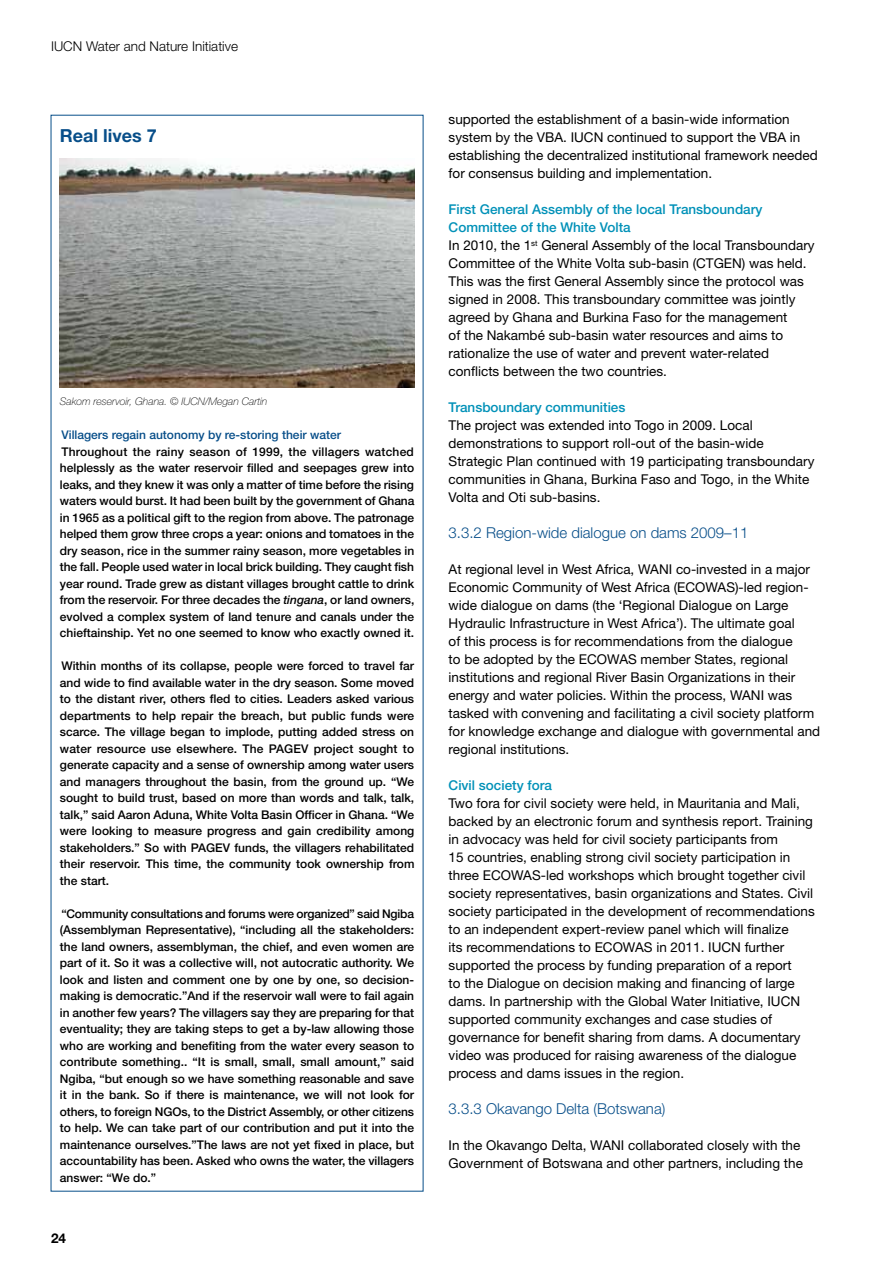
<style>
.page{position:relative;width:893px;height:1263px;background:#fff}
.page>*{position:absolute;margin:0;border:0;box-sizing:border-box;transform-origin:0 0}
.t1{font:700 18px "Helvetica Neue";color:#074e89}
.t2{font:300 15px "Helvetica Neue";color:#074e89}
.t3{font:13.5px/18px "Helvetica Neue";color:#000}
.t4{font:500 13.5px "Helvetica Neue";color:#0091b8}
.t5{font:300 13.5px "Helvetica Neue";color:#000}
.t6{font:700 13.5px "Helvetica Neue";color:#000}
.t7{font:500 12px/16.5px "Helvetica Neue";color:#000;text-align:justify}
.t8{font:500 12px "Helvetica Neue";color:#074e89}
.t9{font:italic 100 10.5px "Helvetica Neue";color:#000}
.s1{font-style:italic}
.s2{font-weight:500;color:#0091b8}
</style>
<div class="page">
<img style="left:60px;top:159px;width:354px;height:229px">
<p class="t5" style="left:51px;top:38px;width:189px">IUCN Water and Nature Initiative</p>
<h1 class="t1" style="left:60px;top:125px;width:98px">Real lives 7</h1>
<p class="t9" style="left:60px;top:396px;width:209px">Sakom reservoir, Ghana. © IUCN/Megan Cartin</p>
<p class="t8" style="left:61px;top:428px;width:281px">Villagers regain autonomy by re-storing their water</p>
<p class="t7" style="left:60px;top:443px;width:356px">Throughout the rainy season of 1999, the villagers watched helplessly as the water reservoir filled and seepages grew into leaks, and they knew it was only a matter of time before the rising waters would burst. It had been built by the government of Ghana in 1965 as a political gift to the region from above. The patronage helped them grow three crops a year: onions and tomatoes in the dry season, rice in the summer rainy season, more vegetables in the fall. People used water in local brick building. They caught fish year round. Trade grew as distant villages brought cattle to drink from the reservoir. For three decades the <span class="s1">tingana</span>, or land owners, evolved a complex system of land tenure and canals under the chieftainship. Yet no one seemed to know who exactly owned it.</p>
<p class="t7" style="left:60px;top:658px;width:356px">Within months of its collapse, people were forced to travel far and wide to find available water in the dry season. Some moved to the distant river, others fled to cities. Leaders asked various departments to help repair the breach, but public funds were scarce. The village began to implode, putting added stress on water resource use elsewhere. The PAGEV project sought to generate capacity and a sense of ownership among water users and managers throughout the basin, from the ground up. “We sought to build trust, based on more than words and talk, talk, talk,” said Aaron Aduna, White Volta Basin Officer in Ghana. “We were looking to measure progress and gain credibility among stakeholders.” So with PAGEV funds, the villagers rehabilitated their reservoir. This time, the community took ownership from the start.</p>
<p class="t7" style="left:60px;top:905px;width:356px">“Community consultations and forums were organized” said Ngiba (Assemblyman Representative), “including all the stakeholders: the land owners, assemblyman, the chief, and even women are part of it. So it was a collective will, not autocratic authority. We look and listen and comment one by one by one, so decision&shy;making is democratic.”And if the reservoir wall were to fail again in another few years? The villagers say they are preparing for that eventuality; they are taking steps to get a by-law allowing those who are working and benefiting from the water every season to contribute something.. “It is small, small, small amount,” said Ngiba, “but enough so we have something reasonable and save it in the bank. So if there is maintenance, we will not look for others, to foreign NGOs, to the District Assembly, or other citizens to help. We can take part of our contribution and put it into the maintenance ourselves.”The laws are not yet fixed in place, but accountability has been. Asked who owns the water, the villagers answer: “We do.”</p>
<p class="t6" style="left:51px;top:1229px;width:17px">24</p>
<p class="t3" style="left:449px;top:110px;width:371px">supported the establishment of a basin-wide information system by the VBA. IUCN continued to support the VBA in establishing the decentralized institutional framework needed for consensus building and implementation.</p>
<p class="t3" style="left:449px;top:200px;width:368px"><span class="s2">First General Assembly of the local Transboundary Committee of the White Volta<br></span>In 2010, the 1<sup>st</sup> General Assembly of the local Transboundary Committee of the White Volta sub-basin (CTGEN) was held.<br>This was the first General Assembly since the protocol was signed in 2008. This transboundary committee was jointly agreed by Ghana and Burkina Faso for the management<br>of the Nakambé sub-basin water resources and aims to rationalize the use of water and prevent water-related conflicts between the two countries.</p>
<p class="t4" style="left:449px;top:399px;width:178px">Transboundary communities</p>
<p class="t3" style="left:449px;top:416px;width:367px">The project was extended into Togo in 2009. Local demonstrations to support roll-out of the basin-wide Strategic Plan continued with 19 participating transboundary communities in Ghana, Burkina Faso and Togo, in the White Volta and Oti sub-basins.</p>
<p class="t2" style="left:449px;top:524px;width:301px">3.3.2 Region-wide dialogue on dams 2009–11</p>
<p class="t3" style="left:449px;top:560px;width:373px">At regional level in West Africa, WANI co-invested in a major Economic Community of West Africa (ECOWAS)-led region&shy;wide dialogue on dams (the ‘Regional Dialogue on Large Hydraulic Infrastructure in West Africa’). The ultimate goal<br>of this process is for recommendations from the dialogue<br>to be adopted by the ECOWAS member States, regional institutions and regional River Basin Organizations in their energy and water policies. Within the process, WANI was tasked with convening and facilitating a civil society platform for knowledge exchange and dialogue with governmental and regional institutions.</p>
<p class="t4" style="left:449px;top:777px;width:105px">Civil society fora</p>
<p class="t3" style="left:449px;top:794px;width:368px">Two fora for civil society were held, in Mauritania and Mali, backed by an electronic forum and synthesis report. Training in advocacy was held for civil society participants from<br>15 countries, enabling strong civil society participation in three ECOWAS-led workshops which brought together civil society representatives, basin organizations and States. Civil society participated in the development of recommendations to an independent expert-review panel which will finalize<br>its recommendations to ECOWAS in 2011. IUCN further supported the process by funding preparation of a report<br>to the Dialogue on decision making and financing of large dams. In partnership with the Global Water Initiative, IUCN supported community exchanges and case studies of governance for benefit sharing from dams. A documentary video was produced for raising awareness of the dialogue process and dams issues in the region.</p>
<p class="t2" style="left:449px;top:1100px;width:218px">3.3.3 Okavango Delta (Botswana)</p>
<p class="t3" style="left:449px;top:1136px;width:356px">In the Okavango Delta, WANI collaborated closely with the<br>Government of Botswana and other partners, including the</p>
</div>
